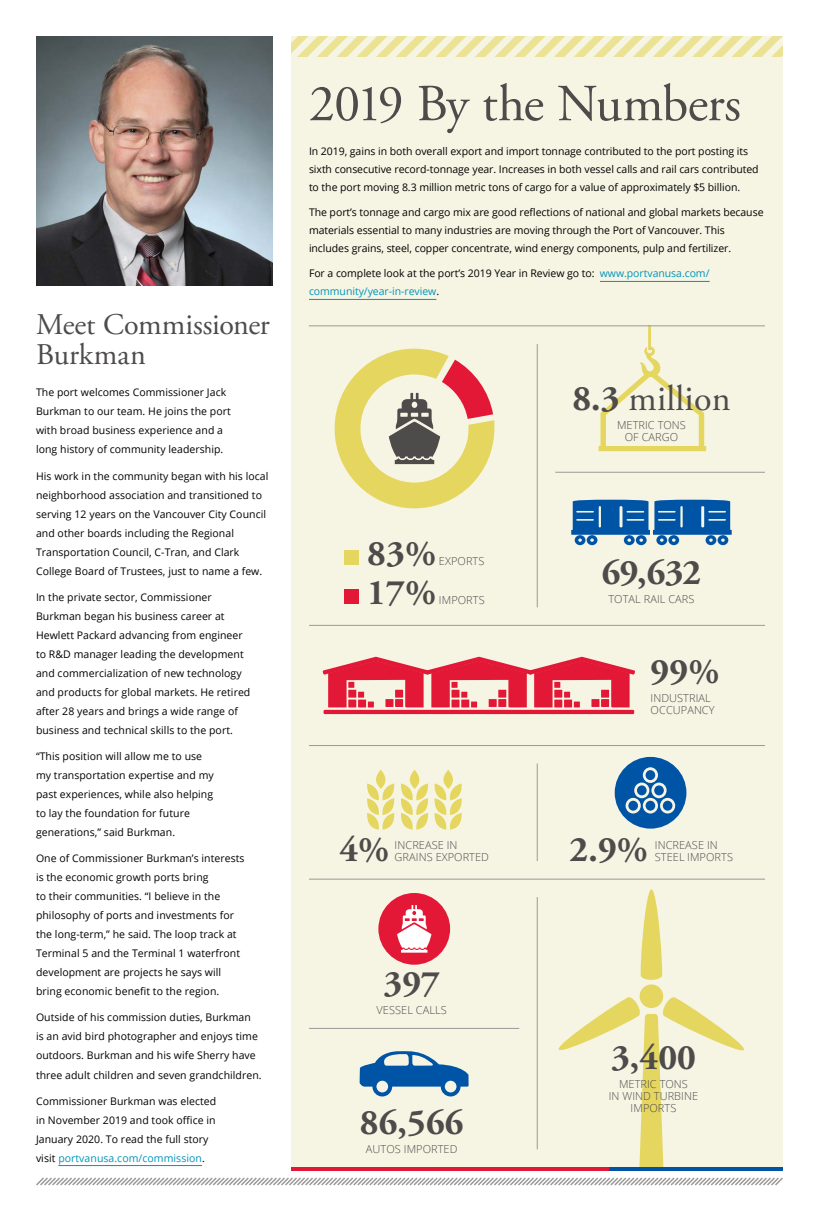
<style>
.page{position:relative;width:819px;height:1224px;background:#fff}
.page>*{position:absolute;margin:0;border:0;box-sizing:border-box;transform-origin:0 0}
.t1{font:52px "Adobe Garamond Pro";letter-spacing:-.02em;color:#4e4b4b}
.t2{font:700 36px "Adobe Garamond Pro";letter-spacing:.005em;color:#4e4b4b}
.t3{font:36px "Adobe Garamond Pro";letter-spacing:.005em;color:#4e4b4b}
.t4{font:30px/30px "Adobe Garamond Pro";color:#4e4b4b}
.t5{font:300 11px/12px "Open Sans";letter-spacing:.005em;color:#4e4b4b}
.t6{font:10.5px/19px "Open Sans";letter-spacing:.005em;color:#000}
.s1{color:#0094bb}
.s2{font-weight:700}
</style>
<div class="page">
<div style="left:291px;top:36px;width:492px;height:1134px;background:#f6f5e4"></div>
<hr style="left:58px;top:1165px;width:144px;height:1px;background:#0094bb">
<img style="left:36px;top:36px;width:237px;height:249px">
<svg style="left:291px;top:36px;width:492px;height:21px"></svg>
<div style="left:615px;top:757px;width:71px;height:72px;background:#0054a6;border-radius:50%"></div>
<svg style="left:626px;top:767px;width:49px;height:47px"></svg>
<div style="left:344px;top:551px;width:15px;height:14px;background:#e5d660"></div>
<div style="left:344px;top:590px;width:15px;height:14px;background:#e31837"></div>
<svg style="left:335px;top:349px;width:159px;height:159px"></svg>
<hr style="left:600px;top:281px;width:110px;height:1px;background:#0094bb">
<hr style="left:309px;top:299px;width:127px;height:1px;background:#0094bb">
<svg style="left:599px;top:327px;width:107px;height:124px"></svg>
<svg style="left:360px;top:1051px;width:109px;height:45px"></svg>
<svg style="left:571px;top:500px;width:161px;height:45px"></svg>
<svg style="left:367px;top:770px;width:28px;height:60px"></svg>
<svg style="left:401px;top:770px;width:27px;height:60px"></svg>
<svg style="left:434px;top:770px;width:28px;height:60px"></svg>
<hr style="left:324px;top:710px;width:104px;height:4px;background:#e31837">
<hr style="left:427px;top:710px;width:104px;height:4px;background:#e31837">
<hr style="left:530px;top:710px;width:104px;height:4px;background:#e31837">
<svg style="left:323px;top:657px;width:312px;height:50px"></svg>
<hr style="left:309px;top:326px;width:456px;height:1px;background:#9b9999">
<hr style="left:537px;top:344px;width:1px;height:263px;background:#9b9999">
<hr style="left:537px;top:764px;width:1px;height:97px;background:#9b9999">
<hr style="left:537px;top:897px;width:1px;height:252px;background:#9b9999">
<hr style="left:309px;top:625px;width:456px;height:1px;background:#9b9999">
<hr style="left:309px;top:745px;width:456px;height:1px;background:#9b9999">
<hr style="left:555px;top:472px;width:210px;height:1px;background:#9b9999">
<hr style="left:309px;top:1028px;width:210px;height:1px;background:#9b9999">
<svg style="left:640px;top:889px;width:23px;height:91px"></svg>
<div style="left:640px;top:984px;width:23px;height:24px;background:#e5d660;border-radius:50%"></div>
<svg style="left:558px;top:997px;width:186px;height:170px"></svg>
<hr style="left:309px;top:879px;width:456px;height:1px;background:#9b9999">
<div style="left:378px;top:893px;width:72px;height:72px;background:#e31837;border-radius:50%"></div>
<svg style="left:397px;top:905px;width:34px;height:48px"></svg>
<hr style="left:291px;top:1167px;width:492px;height:4px;background:#e31837">
<hr style="left:609px;top:1167px;width:174px;height:4px;background:#0054a6">
<svg style="left:36px;top:1177px;width:747px;height:9px"></svg>
<h3 class="t4" style="left:36px;top:310px;width:235px">Meet Commissioner<br>Burkman</h3>
<p class="t6" style="left:36px;top:383px;width:196px">The port welcomes Commissioner Jack Burkman to our team. He joins the port with broad business experience and a long history of community leadership.</p>
<p class="t6" style="left:36px;top:466px;width:234px">His work in the community began with his local neighborhood association and transitioned to serving 12 years on the Vancouver City Council and other boards including the Regional Transportation Council, C-Tran, and Clark College Board of Trustees, just to name a few.</p>
<p class="t6" style="left:36px;top:587px;width:216px">In the private sector, Commissioner Burkman began his business career at Hewlett Packard advancing from engineer to R&amp;D manager leading the development and commercialization of new technology and products for global markets. He retired after 28 years and brings a wide range of business and technical skills to the port.</p>
<p class="t6" style="left:36px;top:746px;width:179px">“This position will allow me to use my transportation expertise and my past experiences, while also helping to lay the foundation for future generations,” said Burkman.</p>
<p class="t6" style="left:36px;top:849px;width:210px">One of Commissioner Burkman’s interests is the economic growth ports bring<br>to their communities. “I believe in the philosophy of ports and investments for the long-term,” he said. The loop track at Terminal 5 and the Terminal 1 waterfront development are projects he says will bring economic benefit to the region.</p>
<p class="t6" style="left:36px;top:1008px;width:227px">Outside of his commission duties, Burkman<br>is an avid bird photographer and enjoys time outdoors. Burkman and his wife Sherry have three adult children and seven grandchildren.</p>
<p class="t6" style="left:36px;top:1091px;width:182px">Commissioner Burkman was elected in November 2019 and took office in January 2020. To read the full story visit <span class="s1">portvanusa.com/commission</span>.</p>
<h1 class="t1" style="left:309px;top:73px;width:434px">2019 By the Numbers</h1>
<p class="t6" style="left:309px;top:142px;width:451px;line-height:18px">In 2019, gains in both overall export and import tonnage contributed to the port posting its sixth consecutive record-tonnage year. Increases in both vessel calls and rail cars contributed to the port moving 8.3 million metric tons of cargo for a value of approximately $5 billion.</p>
<p class="t6" style="left:309px;top:203px;width:456px;line-height:18px">The port’s tonnage and cargo mix are good reflections of national and global markets because materials essential to many industries are moving through the Port of Vancouver. This includes grains, steel, copper concentrate, wind energy components, pulp and fertilizer.</p>
<p class="t6" style="left:309px;top:264px;width:402px;line-height:18px">For a complete look at the port’s 2019 Year in Review go to: <span class="s1">www.portvanusa.com/ community/year-in-review</span>.</p>
<h2 class="t2" style="left:367px;top:532px;width:70px">83%</h2>
<p class="t5" style="left:439px;top:555px;width:47px">EXPORTS</p>
<h2 class="t2" style="left:367px;top:571px;width:70px">17%</h2>
<p class="t5" style="left:439px;top:594px;width:47px">IMPORTS</p>
<h2 class="t2" style="left:339px;top:829px;width:52px">4%</h2>
<p class="t5" style="left:395px;top:839px;width:96px">INCREASE IN<br>GRAINS EXPORTED</p>
<h2 class="t2" style="left:383px;top:962px;width:58px">397</h2>
<p class="t5" style="left:377px;top:1004px;width:72px">VESSEL CALLS</p>
<h2 class="t2" style="left:360px;top:1102px;width:105px">86,566</h2>
<p class="t5" style="left:366px;top:1143px;width:93px">AUTOS IMPORTED</p>
<h2 class="t3" style="left:572px;top:377px;width:160px"><span class="s2">8.3</span> million</h2>
<p class="t5" style="left:617px;top:418px;width:70px;text-align:center">METRIC TONS<br>OF CARGO</p>
<h2 class="t2" style="left:602px;top:551px;width:101px">69,632</h2>
<p class="t5" style="left:608px;top:593px;width:88px">TOTAL RAIL CARS</p>
<h2 class="t2" style="left:651px;top:651px;width:70px">99%</h2>
<p class="t5" style="left:651px;top:692px;width:66px">INDUSTRIAL<br>OCCUPANCY</p>
<h2 class="t2" style="left:570px;top:829px;width:80px">2.9%</h2>
<p class="t5" style="left:655px;top:839px;width:80px">INCREASE IN<br>STEEL IMPORTS</p>
<h2 class="t2" style="left:611px;top:1036px;width:86px">3,400</h2>
<p class="t5" style="left:609px;top:1078px;width:91px;text-align:center">METRIC TONS<br>IN WIND TURBINE<br>IMPORTS</p>
</div>
